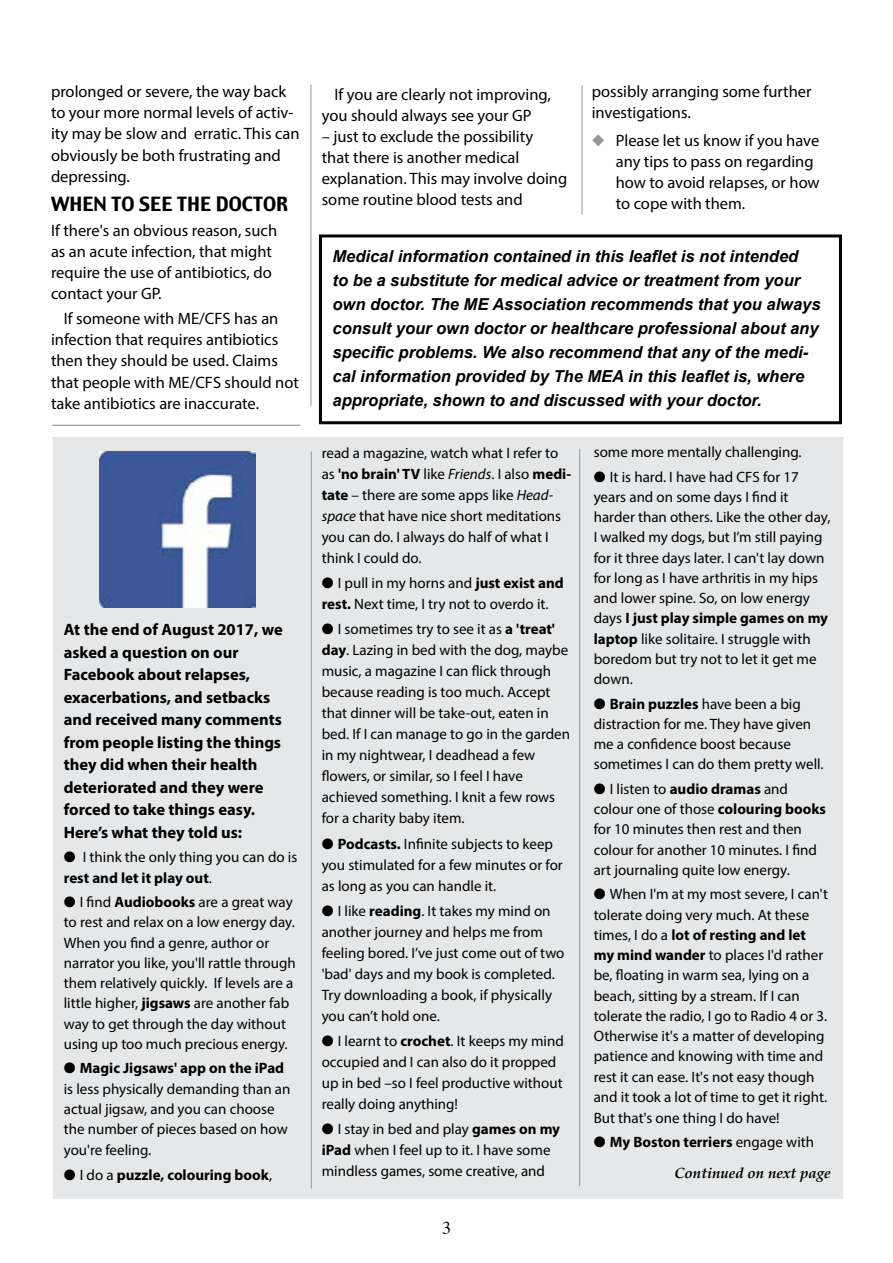
<style>
.page{position:relative;width:893px;height:1263px;background:#fff}
.page>*{position:absolute;margin:0;border:0;box-sizing:border-box;transform-origin:0 0}
.t1{font:19.5px "Charcoal";color:#000}
.t2{font:18px "Times";color:#000}
.t3{font:16.5px/21px "Myriad Pro";color:#000}
.t4{font:italic 700 16.5px/24px "Arial";color:#000}
.t5{font:700 16.5px/22.5px "Myriad Pro";color:#000}
.t6{font:15px/20.2px "Myriad Pro";color:#000}
.t7{font:700 15px "Myriad Pro";color:#000}
.t8{font:italic 700 15px "Palatino";color:#000}
.s1{font-weight:700}
.s2{font-weight:400}
.s3{color:#939598}
.s4{font-style:italic}
</style>
<div class="page">
<div style="left:54px;top:438px;width:788px;height:760px;background:#e6e7e8"></div>
<div style="left:319px;top:234px;width:523px;height:190px;border:3px solid #000"></div>
<img style="left:100px;top:452px;width:156px;height:156px">
<hr style="left:52px;top:425px;width:248px;height:1px;background:#808285">
<hr style="left:311px;top:85px;width:1px;height:321px;background:#939598">
<hr style="left:582px;top:85px;width:1px;height:130px;background:#939598">
<hr style="left:311px;top:452px;width:1px;height:736px;background:#939598">
<hr style="left:579px;top:449px;width:1px;height:737px;background:#939598">
<p class="t3" style="left:51px;top:81px;width:250px">prolonged or severe, the way back to your more normal levels of activ&shy;ity may be slow and erratic. This can obviously be both frustrating and depressing.</p>
<h1 class="t1" style="left:51px;top:191px;width:238px">WHEN TO SEE THE DOCTOR</h1>
<p class="t3" style="left:51px;top:220px;width:228px">If there's an obvious reason, such as an acute infection, that might require the use of antibiotics, do contact your GP.</p>
<p class="t3" style="left:51px;top:308px;width:249px;text-indent:13px">If someone with ME/CFS has an infection that requires antibiotics then they should be used. Claims that people with ME/CFS should not take antibiotics are inaccurate.</p>
<p class="t5" style="left:64px;top:618px;width:220px">At the end of August 2017, we asked a question on our<br>Facebook about relapses, exacerbations, and setbacks and received many comments from people listing the things they did when their health deteriorated and they were forced to take things easy.<br>Here’s what they told us:</p>
<p class="t6" style="left:64px;top:847px;width:235px">● I think the only thing you can do is <span class="s1">rest and let it play out</span>.</p>
<p class="t6" style="left:64px;top:891px;width:233px">● I find <span class="s1">Audiobooks</span> are a great way to rest and relax on a low energy day.<br>When you find a genre, author or narrator you like, you'll rattle through them relatively quickly. If levels are a little higher, <span class="s1">jigsaws</span> are another fab way to get through the day without using up too much precious energy.</p>
<p class="t6" style="left:64px;top:1058px;width:228px">● <span class="s1">Magic Jigsaws' app on the iPad </span>is less physically demanding than an actual jigsaw, and you can choose the number of pieces based on how you're feeling.</p>
<p class="t7" style="left:64px;top:1165px;width:210px">● <span class="s2">I do a</span> puzzle, colouring book<span class="s2">,</span></p>
<p class="t3" style="left:322px;top:84px;width:231px;text-indent:13px">If you are clearly not improving, you should always see your GP</p>
<p class="t3" style="left:322px;top:126px;width:247px">– just to exclude the possibility<br>that there is another medical explanation. This may involve doing some routine blood tests and</p>
<p class="t3" style="left:592px;top:81px;width:221px">possibly arranging some further investigations.</p>
<p class="t3" style="left:616px;top:130px;width:205px;text-indent:-24px"><span class="s3">◆</span> Please let us know if you have any tips to pass on regarding how to avoid relapses, or how to cope with them.</p>
<p class="t4" style="left:333px;top:245px;width:490px">Medical information contained in this leaflet is not intended<br>to be a substitute for medical advice or treatment from your own doctor. The ME Association recommends that you always consult your own doctor or healthcare professional about any specific problems. We also recommend that any of the medi&shy;cal information provided by The MEA in this leaflet is, where appropriate, shown to and discussed with your doctor.</p>
<p class="t6" style="left:322px;top:442px;width:251px;line-height:21px">read a magazine, watch what I refer to as <span class="s1">'no brain' TV</span> like <span class="s4">Friends</span>. I also <span class="s1">medi&shy;tate</span> – there are some apps like <span class="s4">Head&shy;space</span> that have nice short meditations you can do. I always do half of what I think I could do.</p>
<p class="t6" style="left:322px;top:572px;width:244px;line-height:21px">● I pull in my horns and <span class="s1">just exist and rest.</span> Next time, I try not to overdo it.</p>
<p class="t6" style="left:322px;top:618px;width:250px;line-height:21px">● I sometimes try to see it as <span class="s1">a 'treat' day</span>. Lazing in bed with the dog, maybe music, a magazine I can flick through because reading is too much. Accept that dinner will be take-out, eaten in bed. If I can manage to go in the garden in my nightwear, I deadhead a few flowers, or similar, so I feel I have achieved something. I knit a few rows for a charity baby item.</p>
<p class="t6" style="left:322px;top:833px;width:243px;line-height:21px">● <span class="s1">Podcasts.</span> Infinite subjects to keep you stimulated for a few minutes or for as long as you can handle it.</p>
<p class="t6" style="left:322px;top:900px;width:244px;line-height:21px">● I like <span class="s1">reading</span>. It takes my mind on another journey and helps me from feeling bored. I’ve just come out of two 'bad' days and my book is completed.<br>Try downloading a book, if physically you can’t hold one.</p>
<p class="t6" style="left:322px;top:1030px;width:244px;line-height:21px">● I learnt to <span class="s1">crochet</span>. It keeps my mind occupied and I can also do it propped up in bed –so I feel productive without really doing anything!</p>
<p class="t6" style="left:322px;top:1118px;width:240px;line-height:21px">● I stay in bed and play <span class="s1">games on my iPad</span> when I feel up to it. I have some mindless games, some creative, and</p>
<p class="t2" style="left:442px;top:1211px;width:10px">3</p>
<p class="t6" style="left:594px;top:442px;width:209px">some more mentally challenging.</p>
<p class="t6" style="left:594px;top:466px;width:238px">● It is hard. I have had CFS for 17 years and on some days I find it harder than others. Like the other day,<br>I walked my dogs, but I’m still paying for it three days later. I can't lay down for long as I have arthritis in my hips and lower spine. So, on low energy days <span class="s1">I just play simple games on my laptop</span> like solitaire. I struggle with boredom but try not to let it get me down.</p>
<p class="t6" style="left:594px;top:693px;width:231px">● <span class="s1">Brain puzzles</span> have been a big distraction for me. They have given me a confidence boost because sometimes I can do them pretty well.</p>
<p class="t6" style="left:594px;top:778px;width:234px">● I listen to <span class="s1">audio dramas</span> and colour one of those <span class="s1">colouring books </span>for 10 minutes then rest and then colour for another 10 minutes. I find art journaling quite low energy.</p>
<p class="t6" style="left:594px;top:884px;width:236px">● When I'm at my most severe, I can't tolerate doing very much. At these times, I do a <span class="s1">lot of resting and let my mind wander</span> to places I'd rather be, floating in warm sea, lying on a beach, sitting by a stream. If I can tolerate the radio, I go to Radio 4 or 3.<br>Otherwise it's a matter of developing patience and knowing with time and rest it can ease. It's not easy though and it took a lot of time to get it right.<br>But that's one thing I do have!</p>
<p class="t7" style="left:594px;top:1132px;width:222px">● My Boston terriers <span class="s2">engage with</span></p>
<p class="t8" style="left:674px;top:1160px;width:158px">Continued on next page</p>
</div>
